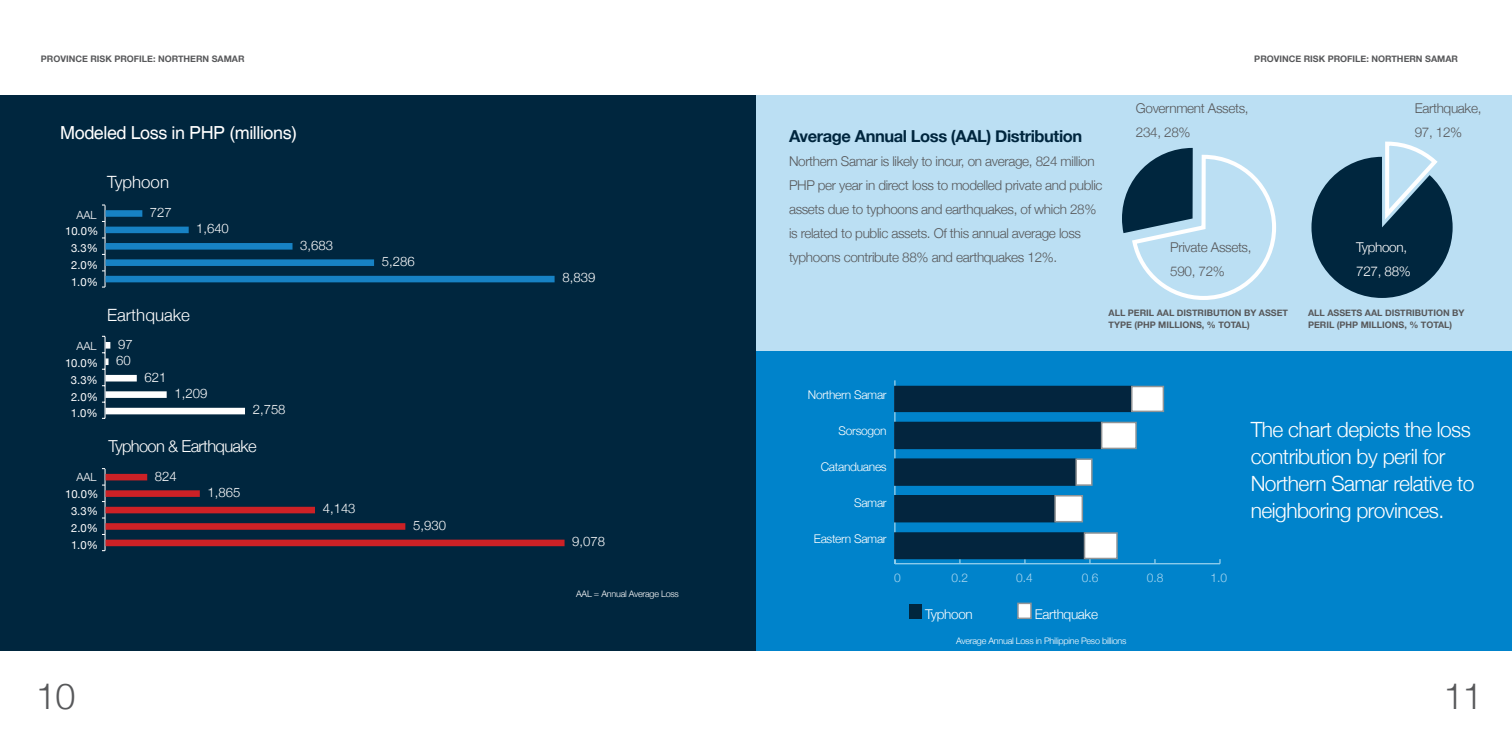
<style>
.page{position:relative;width:1512px;height:756px;background:#fff}
.page>*{position:absolute;margin:0;border:0;box-sizing:border-box;transform-origin:0 0}
.t1{font:300 36px "Helvetica Neue";color:#57585a}
.t2{font:300 21px/27px "Helvetica Neue";letter-spacing:-.025em;color:#fff}
.t3{font:18px "Helvetica";letter-spacing:-.025em;color:#fff}
.t4{font:300 16.95px "Helvetica Neue";color:#fff}
.t5{font:700 16.5px "Helvetica Neue";letter-spacing:-.025em;color:#00263e}
.t6{font:300 16.5px "Helvetica Neue";letter-spacing:-.04em;color:#fff}
.t7{font:300 13.5px/24px "Helvetica Neue";letter-spacing:-.025em;color:#57585a}
.t8{font:300 13.5px/24px "Helvetica Neue";letter-spacing:-.025em;color:#fff}
.t9{font:300 13.2px/16.5px "Helvetica Neue";color:#fff}
.t10{font:300 12px "Helvetica Neue";letter-spacing:-.025em;color:#fff}
.t11{font:300 12px "Helvetica Neue";color:#add8f0}
.t12{font:11.25px/17px "Helvetica Neue";color:#fff}
.t13{font:300 11.25px "Helvetica Neue";color:#fff}
.t14{font:700 9px/12px "Helvetica Neue";color:#57585a}
.t15{font:300 9px "Helvetica Neue";letter-spacing:-.025em;color:#fff}
</style>
<div class="page">
<div style="left:615px;top:95px;width:897px;height:534px;background:#bbdff3"></div>
<div style="left:717px;top:351px;width:795px;height:300px;background:#0083cb"></div>
<div style="left:909px;top:604px;width:13px;height:15px;background:#00263e"></div>
<div style="left:1017px;top:603px;width:15px;height:16px;background:#fff;border:2px solid #939598"></div>
<svg style="left:1122px;top:186px;width:8px;height:47px"></svg>
<svg style="left:1130px;top:141px;width:302px;height:159px"></svg>
<svg style="left:1311px;top:157px;width:142px;height:141px"></svg>
<hr style="left:894px;top:380px;width:2px;height:184px;background:#8dcceb">
<hr style="left:895px;top:563px;width:325px;height:1px;background:#8dcceb">
<div style="left:894px;top:386px;width:239px;height:26px;background:#03253e"></div>
<div style="left:894px;top:422px;width:208px;height:27px;background:#03253e"></div>
<div style="left:894px;top:458px;width:183px;height:28px;background:#03253e;border:2px solid #03253e"></div>
<div style="left:894px;top:495px;width:162px;height:27px;background:#03253e"></div>
<div style="left:894px;top:532px;width:191px;height:27px;background:#03253e;border:2px solid #03253e"></div>
<div style="left:1131px;top:386px;width:33px;height:26px;background:#fff;border:2px solid #919496"></div>
<div style="left:1101px;top:422px;width:36px;height:27px;background:#fff;border:2px solid #919496"></div>
<div style="left:1075px;top:458px;width:18px;height:28px;background:#fff;border:2px solid #919496"></div>
<div style="left:1054px;top:495px;width:29px;height:27px;background:#fff;border:2px solid #919496"></div>
<div style="left:1084px;top:532px;width:34px;height:27px;background:#fff;border:2px solid #919496"></div>
<div style="left:0;top:95px;width:756px;height:556px;background:#00263e"></div>
<svg style="left:102px;top:205px;width:453px;height:83px"></svg>
<svg style="left:102px;top:336px;width:143px;height:83px"></svg>
<svg style="left:102px;top:468px;width:463px;height:83px"></svg>
<p class="t14" style="left:41px;top:53px;width:205px">PROVINCE RISK PROFILE: NORTHERN SAMAR</p>
<h3 class="t3" style="left:60px;top:123px;width:239px">Modeled Loss in PHP (millions)</h3>
<p class="t4" style="left:107px;top:168px;width:63px">Typhoon</p>
<p class="t13" style="left:76px;top:205px;width:22px">AAL</p>
<p class="t12" style="left:65px;top:223px;width:35px">10.0%</p>
<p class="t12" style="left:71px;top:257px;width:28px">2.0%<br>1.0%</p>
<p class="t12" style="left:71px;top:240px;width:28px">3.3%</p>
<p class="t13" style="left:76px;top:337px;width:22px">AAL</p>
<p class="t12" style="left:65px;top:355px;width:35px">10.0%</p>
<p class="t12" style="left:71px;top:389px;width:29px">2.0%<br>1.0%</p>
<p class="t12" style="left:71px;top:372px;width:28px">3.3%</p>
<p class="t13" style="left:76px;top:468px;width:22px">AAL</p>
<p class="t12" style="left:65px;top:486px;width:35px;text-align:center">10.0%<br>3.3%<br>2.0%<br>1.0%</p>
<p class="t9" style="left:150px;top:203px;width:23px">727</p>
<p class="t9" style="left:196px;top:219px;width:34px">1,640</p>
<p class="t4" style="left:107px;top:301px;width:84px">Earthquake</p>
<p class="t9" style="left:116px;top:335px;width:18px">97<br>60</p>
<p class="t9" style="left:145px;top:368px;width:23px">621</p>
<p class="t9" style="left:174px;top:384px;width:34px">1,209</p>
<p class="t9" style="left:253px;top:401px;width:34px">2,758</p>
<p class="t6" style="left:108px;top:432px;width:150px">Typhoon &amp; Earthquake</p>
<p class="t9" style="left:155px;top:467px;width:23px">824</p>
<p class="t9" style="left:208px;top:483px;width:34px">1,865</p>
<p class="t9" style="left:300px;top:236px;width:34px">3,683</p>
<p class="t9" style="left:323px;top:499px;width:34px">4,143</p>
<p class="t9" style="left:382px;top:252px;width:34px">5,286</p>
<p class="t9" style="left:413px;top:516px;width:34px">5,930</p>
<p class="t9" style="left:563px;top:269px;width:34px">8,839</p>
<p class="t9" style="left:572px;top:532px;width:34px">9,078</p>
<p class="t15" style="left:576px;top:587px;width:104px">AAL = Annual Average Loss</p>
<p class="t5" style="left:789px;top:124px;width:295px">Average Annual Loss (AAL) Distribution</p>
<p class="t7" style="left:789px;top:149px;width:315px">Northern Samar is likely to incur, on average, 824 million PHP per year in direct loss to modelled private and public assets due to typhoons and earthquakes, of which 28% is related to public assets. Of this annual average loss typhoons contribute 88% and earthquakes 12%.</p>
<p class="t14" style="left:1254px;top:53px;width:205px">PROVINCE RISK PROFILE: NORTHERN SAMAR</p>
<p class="t7" style="left:1136px;top:95px;width:114px">Government Assets,<br>234, 28%</p>
<p class="t7" style="left:1415px;top:95px;width:68px">Earthquake,<br>97, 12%</p>
<p class="t7" style="left:1170px;top:234px;width:83px">Private Assets,<br>590, 72%</p>
<p class="t8" style="left:1356px;top:235px;width:56px">Typhoon,<br>727, 88%</p>
<p class="t10" style="left:808px;top:385px;width:80px">Northern Samar</p>
<p class="t10" style="left:839px;top:421px;width:50px">Sorsogon</p>
<p class="t10" style="left:821px;top:457px;width:67px">Catanduanes</p>
<p class="t10" style="left:854px;top:493px;width:34px">Samar</p>
<p class="t10" style="left:814px;top:529px;width:74px">Eastern Samar</p>
<p class="t14" style="left:1109px;top:307px;width:181px">ALL PERIL AAL DISTRIBUTION BY ASSET<br>TYPE (PHP MILLIONS, % TOTAL)</p>
<p class="t14" style="left:1308px;top:307px;width:158px">ALL ASSETS AAL DISTRIBUTION BY<br>PERIL (PHP MILLIONS, % TOTAL)</p>
<h2 class="t2" style="left:1251px;top:415px;width:225px">The chart depicts the loss contribution by peril for<br>Northern Samar relative to neighboring provinces.</h2>
<p class="t11" style="left:894px;top:568px;width:8px">0</p>
<p class="t11" style="left:951px;top:568px;width:18px">0.2</p>
<p class="t11" style="left:1016px;top:568px;width:18px">0.4</p>
<p class="t11" style="left:1082px;top:568px;width:18px">0.6</p>
<p class="t11" style="left:1147px;top:568px;width:18px">0.8</p>
<p class="t11" style="left:1210px;top:568px;width:18px">1.0</p>
<p class="t8" style="left:925px;top:601px;width:49px">Typhoon</p>
<p class="t8" style="left:1035px;top:601px;width:65px">Earthquake</p>
<p class="t15" style="left:956px;top:634px;width:172px">Average Annual Loss in Philippine Peso billions</p>
<h1 class="t1" style="left:36px;top:667px;width:41px">10</h1>
<h1 class="t1" style="left:1444px;top:667px;width:41px">11</h1>
</div>
